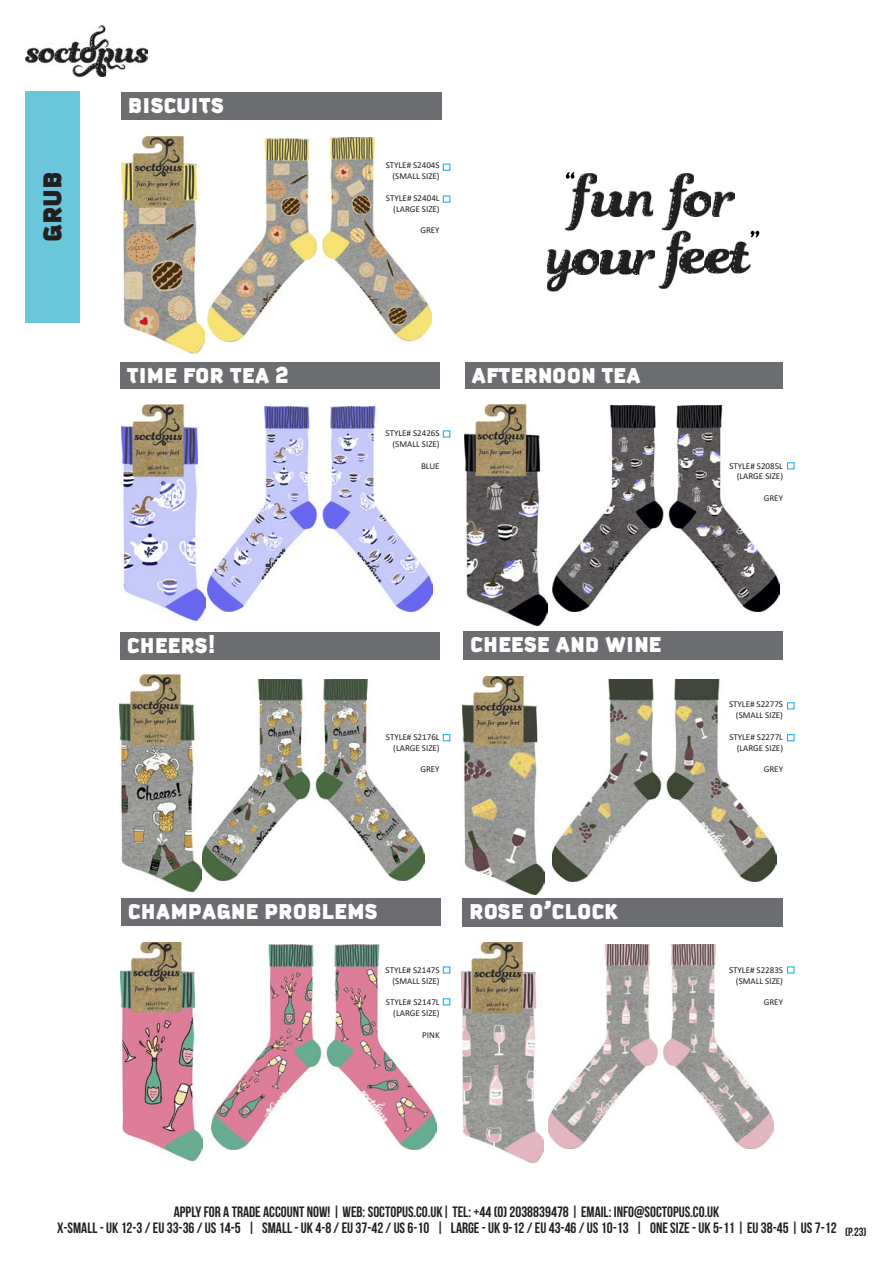
<style>
.page{position:relative;width:893px;height:1263px;background:#fff}
.page>*{position:absolute;margin:0;border:0;box-sizing:border-box;transform-origin:0 0}
.t1{font:900 34.5px "Kautiva Pro";color:#231f20}
.t2{font:900 28.5px "Kautiva Pro";color:#fff}
.t3{font:700 15px/16.4px "Bebas Neue";color:#231f20}
.t4{font:9px "Calibri";color:#231f20}
</style>
<div class="page">
<img style="left:26px;top:26px;width:122px;height:50px">
<div style="left:26px;top:91px;width:54px;height:232px;background:#6ac6db"></div>
<img style="left:202px;top:679px;width:222px;height:201px">
<div style="left:120px;top:632px;width:320px;height:28px;background:#6c6d70"></div>
<img style="left:120px;top:674px;width:81px;height:217px">
<img style="left:553px;top:406px;width:227px;height:206px">
<img style="left:208px;top:407px;width:225px;height:204px">
<div style="left:120px;top:362px;width:320px;height:27px;background:#6c6d70"></div>
<div style="left:465px;top:362px;width:318px;height:27px;background:#6c6d70"></div>
<img style="left:122px;top:404px;width:84px;height:217px">
<img style="left:464px;top:404px;width:84px;height:221px">
<img style="left:547px;top:249px;width:25px;height:43px">
<img style="left:636px;top:250px;width:19px;height:25px">
<img style="left:600px;top:250px;width:33px;height:25px">
<img style="left:633px;top:250px;width:3px;height:25px">
<img style="left:573px;top:250px;width:25px;height:25px">
<img style="left:712px;top:192px;width:22px;height:24px">
<img style="left:694px;top:192px;width:16px;height:24px">
<img style="left:662px;top:173px;width:32px;height:57px">
<img style="left:597px;top:191px;width:56px;height:26px">
<svg style="left:626px;top:192px;width:1px;height:24px"></svg>
<img style="left:565px;top:173px;width:32px;height:57px">
<svg style="left:566px;top:172px;width:8px;height:7px"></svg>
<img style="left:733px;top:241px;width:17px;height:32px">
<img style="left:690px;top:249px;width:15px;height:24px">
<img style="left:707px;top:249px;width:26px;height:24px">
<img style="left:705px;top:256px;width:2px;height:14px">
<img style="left:659px;top:230px;width:31px;height:59px">
<svg style="left:751px;top:231px;width:8px;height:6px"></svg>
<img style="left:208px;top:137px;width:223px;height:204px">
<div style="left:122px;top:93px;width:320px;height:27px;background:#6c6d70"></div>
<img style="left:122px;top:136px;width:83px;height:218px">
<div style="left:464px;top:632px;width:319px;height:28px;background:#6c6d70"></div>
<img style="left:553px;top:680px;width:223px;height:202px">
<img style="left:463px;top:677px;width:81px;height:218px">
<img style="left:549px;top:945px;width:225px;height:204px">
<img style="left:211px;top:944px;width:226px;height:205px">
<div style="left:122px;top:899px;width:319px;height:27px;background:#6c6d70"></div>
<div style="left:463px;top:898px;width:320px;height:29px;background:#6c6d70"></div>
<img style="left:120px;top:942px;width:83px;height:218px">
<img style="left:462px;top:942px;width:82px;height:220px">
<div style="left:443px;top:196px;width:7px;height:6px;border:1px solid #00aeef"></div>
<div style="left:443px;top:164px;width:7px;height:7px;border:1px solid #00aeef"></div>
<div style="left:443px;top:430px;width:7px;height:7px;border:1px solid #00aeef"></div>
<div style="left:787px;top:462px;width:7px;height:7px;border:1px solid #00aeef"></div>
<div style="left:443px;top:734px;width:7px;height:7px;border:1px solid #00aeef"></div>
<div style="left:787px;top:734px;width:7px;height:7px;border:1px solid #00aeef"></div>
<div style="left:787px;top:702px;width:7px;height:7px;border:1px solid #00aeef"></div>
<div style="left:443px;top:998px;width:7px;height:7px;border:1px solid #00aeef"></div>
<div style="left:443px;top:966px;width:7px;height:7px;border:1px solid #00aeef"></div>
<div style="left:787px;top:966px;width:7px;height:7px;border:1px solid #00aeef"></div>
<p class="t1" style="left:28px;top:242px;width:72px;rotate:-90deg">GRUB</p>
<p class="t2" style="left:128px;top:86px;width:97px">BISCUITS</p>
<p class="t4" style="left:386px;top:159px;width:55px">STYLE# S2404S</p>
<p class="t4" style="left:393px;top:170px;width:49px">(SMALL SIZE)</p>
<p class="t4" style="left:386px;top:191px;width:55px">STYLE# S2404L</p>
<p class="t4" style="left:393px;top:202px;width:48px">(LARGE SIZE)</p>
<p class="t4" style="left:420px;top:224px;width:21px">GREY</p>
<p class="t2" style="left:127px;top:355px;width:163px">TIME FOR TEA 2</p>
<p class="t2" style="left:471px;top:356px;width:171px">AFTERNOON TEA</p>
<p class="t4" style="left:386px;top:427px;width:56px">STYLE# S2426S</p>
<p class="t4" style="left:393px;top:438px;width:49px">(SMALL SIZE)</p>
<p class="t4" style="left:421px;top:459px;width:20px">BLUE</p>
<p class="t4" style="left:729px;top:459px;width:55px">STYLE# S2085L</p>
<p class="t4" style="left:737px;top:470px;width:48px">(LARGE SIZE)</p>
<p class="t4" style="left:764px;top:492px;width:21px">GREY</p>
<p class="t2" style="left:127px;top:625px;width:90px">CHEERS!</p>
<p class="t2" style="left:470px;top:625px;width:193px">CHEESE AND WINE</p>
<p class="t4" style="left:386px;top:730px;width:55px">STYLE# S2176L</p>
<p class="t4" style="left:393px;top:741px;width:48px">(LARGE SIZE)</p>
<p class="t4" style="left:420px;top:763px;width:21px">GREY</p>
<p class="t2" style="left:128px;top:892px;width:251px">CHAMPAGNE PROBLEMs</p>
<p class="t4" style="left:386px;top:963px;width:56px">STYLE# S2147S</p>
<p class="t4" style="left:393px;top:974px;width:49px">(SMALL SIZE)</p>
<p class="t4" style="left:386px;top:996px;width:55px">STYLE# S2147L</p>
<p class="t4" style="left:393px;top:1007px;width:48px">(LARGE SIZE)</p>
<p class="t4" style="left:422px;top:1028px;width:19px">PINK</p>
<p class="t2" style="left:469px;top:891px;width:151px">ROSE O’CLOCK</p>
<p class="t4" style="left:729px;top:698px;width:55px">STYLE# S2277S</p>
<p class="t4" style="left:736px;top:709px;width:49px">(SMALL SIZE)</p>
<p class="t4" style="left:729px;top:730px;width:55px">STYLE# S2277L</p>
<p class="t4" style="left:737px;top:741px;width:48px">(LARGE SIZE)</p>
<p class="t4" style="left:764px;top:763px;width:21px">GREY</p>
<p class="t4" style="left:729px;top:963px;width:55px">STYLE# S2283S</p>
<p class="t4" style="left:736px;top:974px;width:49px">(SMALL SIZE)</p>
<p class="t4" style="left:764px;top:996px;width:21px">GREY</p>
<p class="t3" style="left:57px;top:1203px;width:811px;text-indent:117px">APPLY FOR A TRADE ACCOUNT NOW! | WEB: SOCTOPUS.CO.UK| TEL: +44 (0) 2038839478 | EMAIL: INFO@SOCTOPUS.CO.UK<br>X-SMALL - UK 12-3 / EU 33-36 / US 14-5 | SMALL - UK 4-8 / EU 37-42 / US 6-10 | LARGE - UK 9-12 / EU 43-46 / US 10-13 | ONE SIZE - UK 5-11 | EU 38-45 | US 7-12 <sub>(P.23)</sub></p>
</div>
